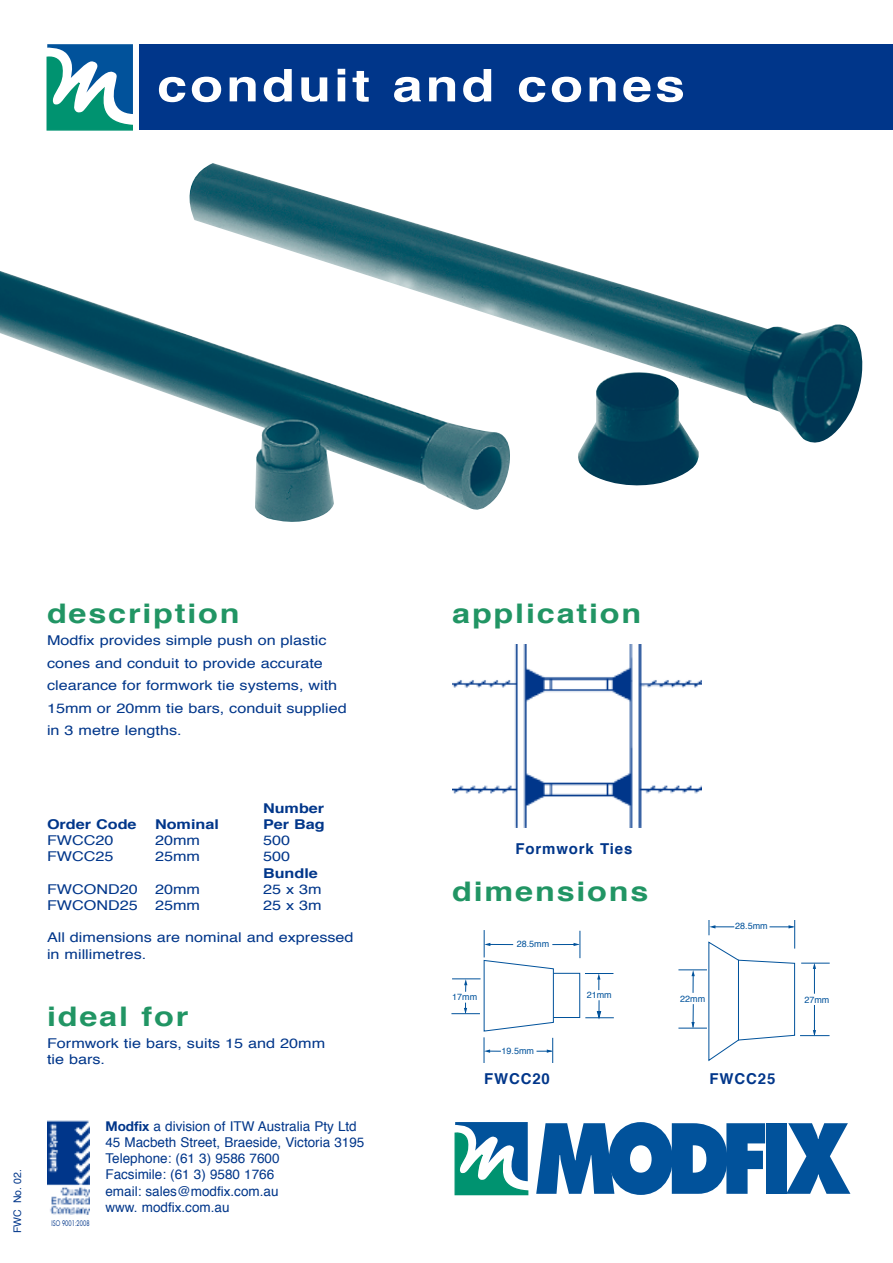
<style>
.page{position:relative;width:893px;height:1263px;background:#fff}
.page>*{position:absolute;margin:0;border:0;box-sizing:border-box;transform-origin:0 0}
.t1{font:700 45px "Helvetica";letter-spacing:.055em;color:#fff;scale:1.2 1}
.t2{font:700 27px "Helvetica";letter-spacing:.055em;color:#219564;scale:1.2 1}
.t3{font:700 15px "Helvetica";letter-spacing:.055em;color:#00368a}
.t4{font:13.5px/22.5px "Helvetica";color:#00368a;scale:1.2 1}
.t5{font:13.5px/16.2px "Helvetica";color:#00368a}
.t6{font:700 13.5px "Helvetica";color:#00368a;scale:1.2 1}
.t7{font:10.5px "Helvetica";color:#00368a}
.t8{font:9px "Helvetica";color:#01529b}
.t9{font:7.5px "Futura";color:#00368a;scale:.7 1}
.s1{font-family:"Helvetica Neue";font-weight:700}
</style>
<div class="page">
<div style="left:140px;top:44px;width:753px;height:86px;background:#00368a"></div>
<svg style="left:536px;top:1038px;width:17px;height:25px"></svg>
<svg style="left:484px;top:1037px;width:17px;height:26px"></svg>
<svg style="left:451px;top:930px;width:163px;height:101px"></svg>
<svg style="left:678px;top:920px;width:152px;height:141px"></svg>
<img style="left:452px;top:645px;width:249px;height:182px">
<img style="left:0;top:163px;width:863px;height:359px">
<svg style="left:47px;top:44px;width:85px;height:86px"></svg>
<img style="left:47px;top:1120px;width:43px;height:95px">
<svg style="left:454px;top:1122px;width:75px;height:73px"></svg>
<svg style="left:536px;top:1122px;width:229px;height:73px"></svg>
<div style="left:766px;top:1123px;width:21px;height:71px;background:#01529b"></div>
<svg style="left:787px;top:1123px;width:63px;height:71px"></svg>
<h1 class="t1" style="left:157px;top:67px;width:441px">conduit and cones</h1>
<h2 class="t2" style="left:47px;top:602px;width:162px">description</h2>
<p class="t4" style="left:47px;top:630px;width:251px">Modfix provides simple push on plastic cones and conduit to provide accurate clearance for formwork tie systems, with 15mm or 20mm tie bars, conduit supplied in 3 metre lengths.</p>
<p class="t7" style="left:13px;top:1233px;width:66px;rotate:-90deg">FWC No. 02.</p>
<p class="t6" style="left:263px;top:802px;width:52px">Number</p>
<p class="t6" style="left:47px;top:819px;width:76px">Order Code</p>
<p class="t6" style="left:155px;top:819px;width:55px">Nominal</p>
<p class="t6" style="left:263px;top:819px;width:53px">Per Bag</p>
<p class="t4" style="left:47px;top:830px;width:57px">FWCC20</p>
<p class="t4" style="left:155px;top:830px;width:39px">20mm</p>
<p class="t4" style="left:263px;top:830px;width:24px">500</p>
<p class="t4" style="left:47px;top:846px;width:57px">FWCC25</p>
<p class="t4" style="left:155px;top:846px;width:39px">25mm</p>
<p class="t4" style="left:263px;top:846px;width:24px">500</p>
<p class="t6" style="left:263px;top:867px;width:47px">Bundle</p>
<p class="t4" style="left:47px;top:879px;width:77px">FWCOND20</p>
<p class="t4" style="left:155px;top:879px;width:39px">20mm</p>
<p class="t4" style="left:263px;top:879px;width:50px">25 x 3m</p>
<p class="t4" style="left:47px;top:895px;width:77px">FWCOND25</p>
<p class="t4" style="left:155px;top:895px;width:39px">25mm</p>
<p class="t4" style="left:263px;top:895px;width:50px">25 x 3m</p>
<p class="t4" style="left:47px;top:931px;width:257px;line-height:16.2px">All dimensions are nominal and expressed in millimetres.</p>
<h2 class="t2" style="left:47px;top:1005px;width:119px">ideal for</h2>
<p class="t4" style="left:47px;top:1036px;width:233px;line-height:16.2px">Formwork tie bars, suits 15 and 20mm tie bars.</p>
<p class="t9" style="left:51px;top:1220px;width:56px">ISO 9001:2008</p>
<p class="t5" style="left:105px;top:1119px;width:260px"><span class="s1">Modfix</span> a division of ITW Australia Pty Ltd<br>45 Macbeth Street, Braeside, Victoria 3195<br>Telephone: (61 3) 9586 7600<br>Facsimile: (61 3) 9580 1766<br>email: sales@modfix.com.au<br>www. modfix.com.au</p>
<h2 class="t2" style="left:452px;top:602px;width:159px">application</h2>
<p class="t3" style="left:515px;top:842px;width:118px">Formwork Ties</p>
<h2 class="t2" style="left:452px;top:880px;width:165px">dimensions</h2>
<p class="t8" style="left:517px;top:940px;width:34px">28.5mm</p>
<p class="t8" style="left:452px;top:993px;width:27px">17mm</p>
<p class="t8" style="left:587px;top:991px;width:27px">21mm</p>
<p class="t8" style="left:501px;top:1047px;width:34px">19.5mm</p>
<p class="t8" style="left:735px;top:922px;width:34px">28.5mm</p>
<p class="t8" style="left:680px;top:995px;width:27px">22mm</p>
<p class="t8" style="left:804px;top:996px;width:27px">27mm</p>
<p class="t3" style="left:484px;top:1073px;width:67px">FWCC20</p>
<p class="t3" style="left:709px;top:1073px;width:67px">FWCC25</p>
</div>
